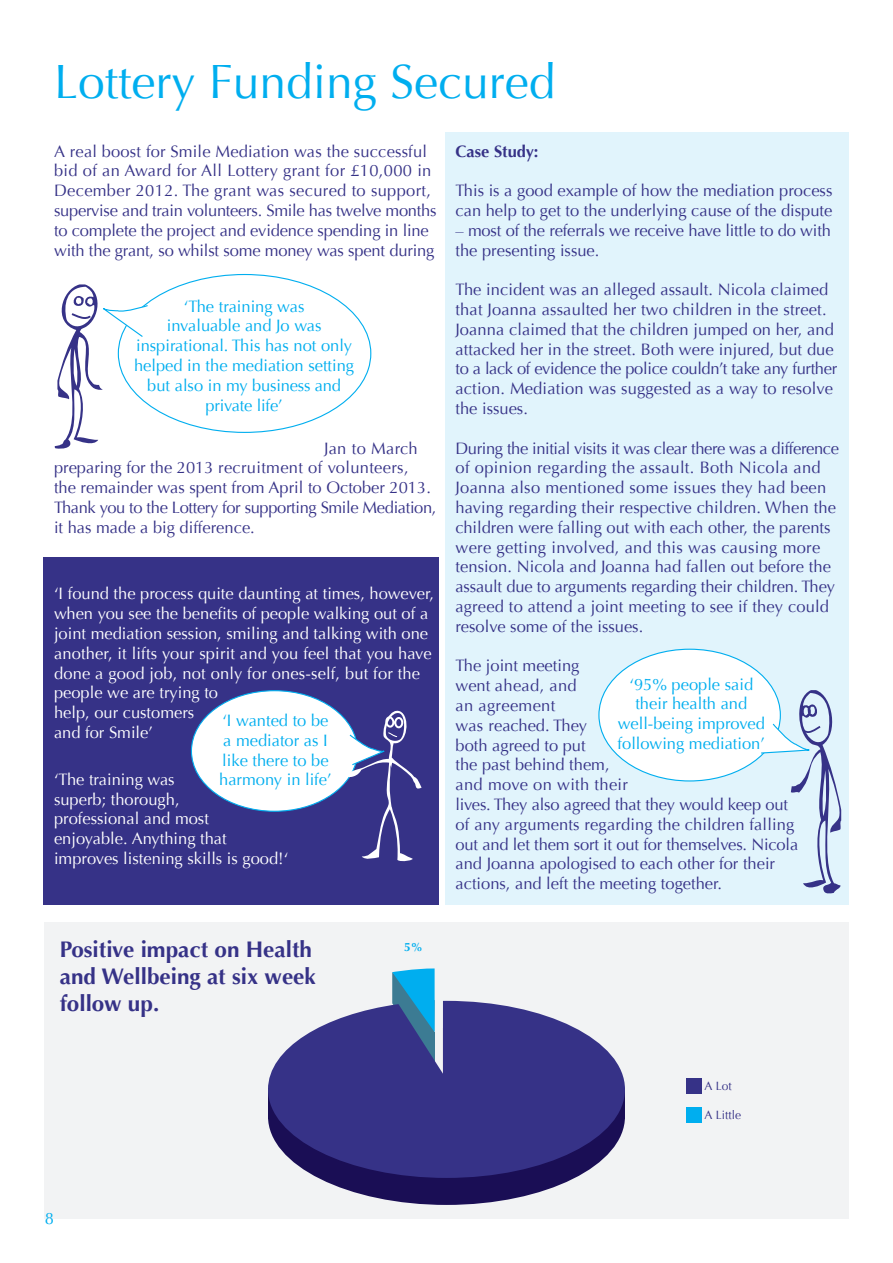
<style>
.page{position:relative;width:893px;height:1263px;background:#fff}
.page>*{position:absolute;margin:0;border:0;box-sizing:border-box;transform-origin:0 0}
.t1{font:48px "Optima";color:#00aeef}
.t2{font:700 22.5px "Optima";color:#363287}
.t3{font:16.5px/19.8px "Optima";color:#363287}
.t4{font:16.5px/19.8px "Optima";color:#fff}
.t5{font:16.5px/19.8px "Optima";color:#00aeef}
.t6{font:16.5px "Optima";letter-spacing:.02em;color:#363287}
.t7{font:16.5px "Optima";letter-spacing:-.02em;color:#363287}
.t8{font:700 16.5px "Optima";color:#363287}
.t9{font:12px "Optima";color:#363287}
.t10{font:700 12px "Optima";color:#00aeef}
</style>
<div class="page">
<div style="left:44px;top:923px;width:804px;height:296px;background:#f2f3f4"></div>
<div style="left:44px;top:557px;width:395px;height:348px;background:#363287"></div>
<div style="left:686px;top:1078px;width:16px;height:16px;background:#363287"></div>
<div style="left:686px;top:1107px;width:16px;height:15px;background:#00aeef"></div>
<svg style="left:318px;top:1178px;width:257px;height:27px;fill:#1a0e55"></svg>
<svg style="left:392px;top:968px;width:43px;height:33px"></svg>
<svg style="left:268px;top:1001px;width:357px;height:177px;background:#4e4c93"></svg>
<div style="left:445px;top:132px;width:403px;height:773px;background:#e1f4fc"></div>
<svg style="left:598px;top:648px;width:243px;height:246px"></svg>
<svg style="left:54px;top:273px;width:318px;height:176px"></svg>
<svg style="left:190px;top:690px;width:232px;height:172px"></svg>
<p class="t1" style="left:54px;top:54px;width:503px">Lottery Funding Secured</p>
<p class="t3" style="left:54px;top:141px;width:379px">A real boost for Smile Mediation was the successful bid of an Award for All Lottery grant for £10,000 in</p>
<p class="t6" style="left:54px;top:181px;width:379px">December 2012. The grant was secured to support,</p>
<p class="t3" style="left:54px;top:201px;width:384px">supervise and train volunteers. Smile has twelve months</p>
<p class="t3" style="left:54px;top:220px;width:376px">to complete the project and evidence spending in line</p>
<p class="t3" style="left:54px;top:240px;width:382px">with the grant, so whilst some money was spent during</p>
<p class="t5" style="left:184px;top:296px;width:122px">‘The training was</p>
<p class="t5" style="left:167px;top:316px;width:156px">invaluable and Jo was</p>
<p class="t5" style="left:134px;top:336px;width:222px">inspirational. This has not only helped in the mediation setting</p>
<p class="t5" style="left:147px;top:375px;width:195px">but also in my business and</p>
<p class="t5" style="left:206px;top:395px;width:79px">private life’</p>
<p class="t6" style="left:324px;top:438px;width:95px">Jan to March</p>
<p class="t3" style="left:54px;top:458px;width:384px">preparing for the 2013 recruitment of volunteers,<br>the remainder was spent from April to October 2013.<br>Thank you to the Lottery for supporting Smile Mediation, it has made a big difference.</p>
<p class="t4" style="left:54px;top:584px;width:381px">‘I found the process quite daunting at times, however, when you see the benefits of people walking out of a joint mediation session, smiling and talking with one another, it lifts your spirit and you feel that you have done a good job, not only for ones-self, but for the people we are trying to</p>
<p class="t4" style="left:54px;top:703px;width:142px">help, our customers</p>
<p class="t4" style="left:54px;top:723px;width:101px">and for Smile’</p>
<p class="t4" style="left:54px;top:769px;width:122px">‘The training was</p>
<p class="t4" style="left:54px;top:789px;width:127px">superb; thorough,</p>
<p class="t4" style="left:54px;top:809px;width:156px">professional and most</p>
<p class="t4" style="left:54px;top:829px;width:174px">enjoyable. Anything that</p>
<p class="t4" style="left:54px;top:849px;width:236px">improves listening skills is good!‘</p>
<p class="t5" style="left:222px;top:711px;width:108px">‘I wanted to be</p>
<p class="t5" style="left:223px;top:730px;width:106px">a mediator as I</p>
<p class="t5" style="left:222px;top:750px;width:108px">like there to be</p>
<p class="t5" style="left:219px;top:770px;width:114px">harmony in life’</p>
<p class="t2" style="left:60px;top:936px;width:254px">Positive impact on Health</p>
<p class="t2" style="left:60px;top:963px;width:257px">and Wellbeing at six week</p>
<p class="t2" style="left:60px;top:990px;width:101px">follow up.</p>
<p class="t10" style="left:404px;top:940px;width:20px">5%</p>
<p class="t8" style="left:455px;top:141px;width:85px">Case Study:</p>
<p class="t3" style="left:455px;top:181px;width:378px">This is a good example of how the mediation process can help to get to the underlying cause of the dispute</p>
<p class="t3" style="left:455px;top:221px;width:377px">– most of the referrals we receive have little to do with the presenting issue.</p>
<p class="t3" style="left:455px;top:280px;width:383px">The incident was an alleged assault. Nicola claimed that Joanna assaulted her two children in the street.<br>Joanna claimed that the children jumped on her, and attacked her in the street. Both were injured, but due to a lack of evidence the police couldn’t take any further action. Mediation was suggested as a way to resolve the issues.</p>
<p class="t7" style="left:455px;top:438px;width:385px">During the initial visits it was clear there was a difference</p>
<p class="t3" style="left:455px;top:458px;width:382px">of opinion regarding the assault. Both Nicola and Joanna also mentioned some issues they had been having regarding their respective children. When the children were falling out with each other, the parents were getting involved, and this was causing more tension. Nicola and Joanna had fallen out before the assault due to arguments regarding their children. They agreed to attend a joint meeting to see if they could resolve some of the issues.</p>
<p class="t3" style="left:455px;top:656px;width:125px">The joint meeting</p>
<p class="t6" style="left:455px;top:676px;width:123px">went ahead, and</p>
<p class="t6" style="left:455px;top:696px;width:101px">an agreement</p>
<p class="t3" style="left:455px;top:716px;width:133px">was reached. They</p>
<p class="t3" style="left:455px;top:735px;width:132px">both agreed to put</p>
<p class="t3" style="left:455px;top:755px;width:156px">the past behind them,</p>
<p class="t6" style="left:455px;top:775px;width:174px">and move on with their</p>
<p class="t3" style="left:455px;top:795px;width:334px">lives. They also agreed that they would keep out</p>
<p class="t3" style="left:455px;top:815px;width:340px">of any arguments regarding the children falling</p>
<p class="t3" style="left:455px;top:834px;width:344px">out and let them sort it out for themselves. Nicola</p>
<p class="t3" style="left:455px;top:854px;width:321px">and Joanna apologised to each other for their</p>
<p class="t3" style="left:455px;top:874px;width:268px">actions, and left the meeting together.</p>
<p class="t5" style="left:629px;top:674px;width:125px">‘95% people said</p>
<p class="t5" style="left:635px;top:694px;width:113px">their health and</p>
<p class="t5" style="left:618px;top:714px;width:149px">well-being improved</p>
<p class="t5" style="left:618px;top:734px;width:149px">following mediation’</p>
<p class="t9" style="left:705px;top:1079px;width:29px">A Lot</p>
<p class="t9" style="left:705px;top:1108px;width:38px">A Little</p>
<p class="t5" style="left:45px;top:1209px;width:11px">8</p>
</div>
